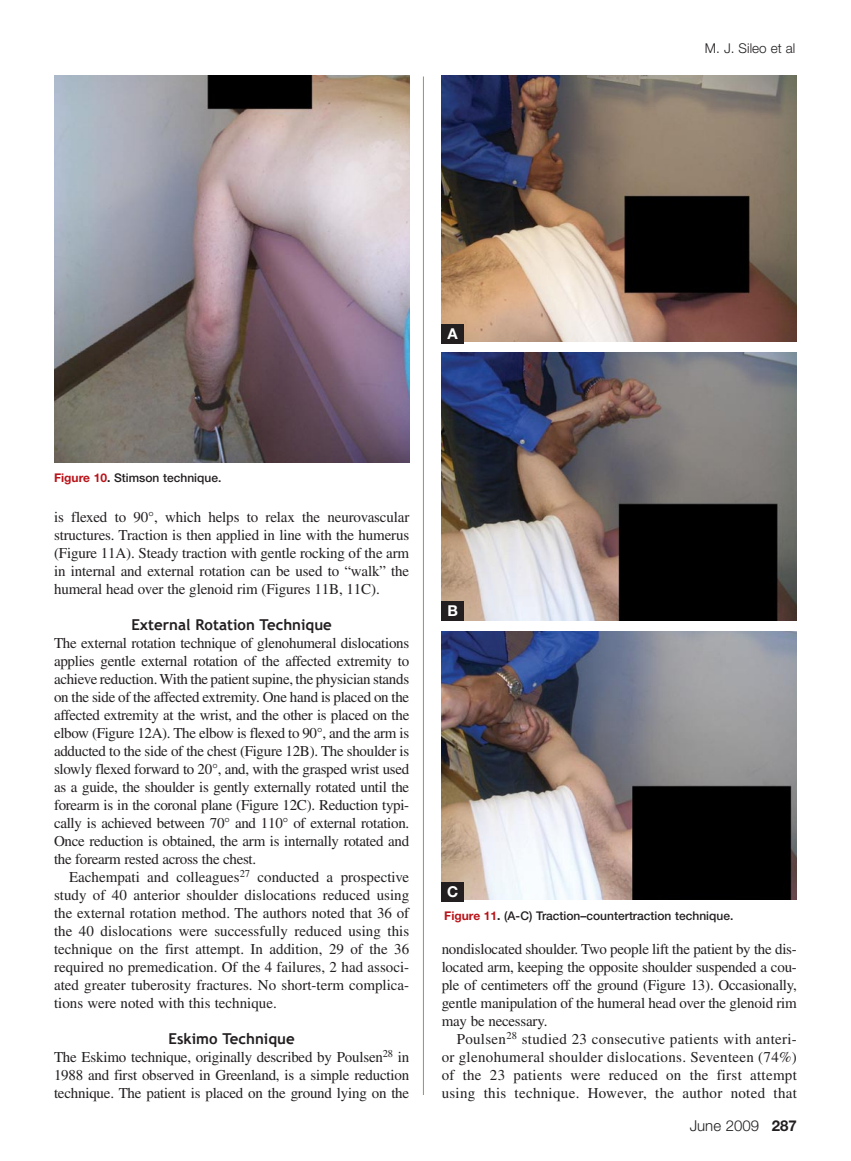
<style>
.page{position:relative;width:851px;height:1161px;background:#fff}
.page>*{position:absolute;margin:0;border:0;box-sizing:border-box;transform-origin:0 0}
.t1{font:15px/18px "Times";letter-spacing:-.015em;color:#231f20;text-align:justify}
.t2{font:700 15px "Trebuchet MS";color:#231f20}
.t3{font:300 15px "Helvetica Neue";color:#231f20}
.t4{font:700 15px "Helvetica Neue";color:#fff}
.t5{font:700 15px "Helvetica Neue";color:#231f20}
.t6{font:300 13.5px "Helvetica Neue";color:#231f20}
.t7{font:500 12px "Helvetica Neue";color:#231f20}
.s1{font-weight:700;color:#ba1319}
.s2{font-weight:700}
</style>
<div class="page">
<img style="left:54px;top:75px;width:356px;height:388px">
<img style="left:441px;top:75px;width:355px;height:267px">
<img style="left:441px;top:352px;width:355px;height:269px">
<img style="left:441px;top:632px;width:355px;height:268px">
<div style="left:441px;top:324px;width:23px;height:19px;background:#231f20"></div>
<div style="left:441px;top:602px;width:23px;height:19px;background:#231f20"></div>
<div style="left:441px;top:882px;width:23px;height:19px;background:#231f20"></div>
<hr style="left:423px;top:76px;width:1px;height:1019px;background:#ab8d60">
<p class="t6" style="left:704px;top:40px;width:92px">M. J. Sileo et al</p>
<p class="t4" style="left:447px;top:324px;width:12px">A</p>
<p class="t7" style="left:54px;top:470px;width:169px"><span class="s1">Figure 10</span><span class="s2">.</span> Stimson technique.</p>
<p class="t1" style="left:54px;top:508px;width:357px">is flexed to 90°, which helps to relax the neurovascular structures. Traction is then applied in line with the humerus (Figure 11A). Steady traction with gentle rocking of the arm in internal and external rotation can be used to “walk” the humeral head over the glenoid rim (Figures 11B, 11C).</p>
<p class="t2" style="left:131px;top:615px;width:202px">External Rotation Technique</p>
<p class="t1" style="left:54px;top:634px;width:357px">The external rotation technique of glenohumeral dislocations applies gentle external rotation of the affected extremity to achieve reduction. With the patient supine, the physician stands on the side of the affected extremity. One hand is placed on the affected extremity at the wrist, and the other is placed on the elbow (Figure 12A). The elbow is flexed to 90°, and the arm is adducted to the side of the chest (Figure 12B). The shoulder is slowly flexed forward to 20°, and, with the grasped wrist used as a guide, the shoulder is gently externally rotated until the forearm is in the coronal plane (Figure 12C). Reduction typi&shy;cally is achieved between 70° and 110° of external rotation.<br>Once reduction is obtained, the arm is internally rotated and the forearm rested across the chest.</p>
<p class="t1" style="left:54px;top:868px;width:357px;text-indent:15px">Eachempati and colleagues<sup>27</sup> conducted a prospective study of 40 anterior shoulder dislocations reduced using the external rotation method. The authors noted that 36 of the 40 dislocations were successfully reduced using this technique on the first attempt. In addition, 29 of the 36 required no premedication. Of the 4 failures, 2 had associ&shy;ated greater tuberosity fractures. No short-term complica&shy;tions were noted with this technique.</p>
<p class="t2" style="left:169px;top:1029px;width:128px">Eskimo Technique</p>
<p class="t1" style="left:54px;top:1048px;width:357px">The Eskimo technique, originally described by Poulsen<sup>28</sup> in 1988 and first observed in Greenland, is a simple reduction technique. The patient is placed on the ground lying on the</p>
<p class="t4" style="left:447px;top:602px;width:12px">B</p>
<p class="t4" style="left:447px;top:882px;width:13px">C</p>
<p class="t7" style="left:444px;top:908px;width:290px"><span class="s1">Figure 11</span><span class="s2">.</span> (A-C) Traction–countertraction technique.</p>
<p class="t1" style="left:441px;top:940px;width:357px">nondislocated shoulder. Two people lift the patient by the dis&shy;located arm, keeping the opposite shoulder suspended a cou&shy;ple of centimeters off the ground (Figure 13). Occasionally, gentle manipulation of the humeral head over the glenoid rim may be necessary.</p>
<p class="t1" style="left:441px;top:1030px;width:357px;text-indent:15px">Poulsen<sup>28</sup> studied 23 consecutive patients with anteri&shy;or glenohumeral shoulder dislocations. Seventeen (74%) of the 23 patients were reduced on the first attempt using this technique. However, the author noted that</p>
<p class="t3" style="left:689px;top:1116px;width:109px">June 2009 <span class="s2">287</span></p>
<p class="t5" style="left:787px;top:1115px;width:10px">3</p>
</div>
